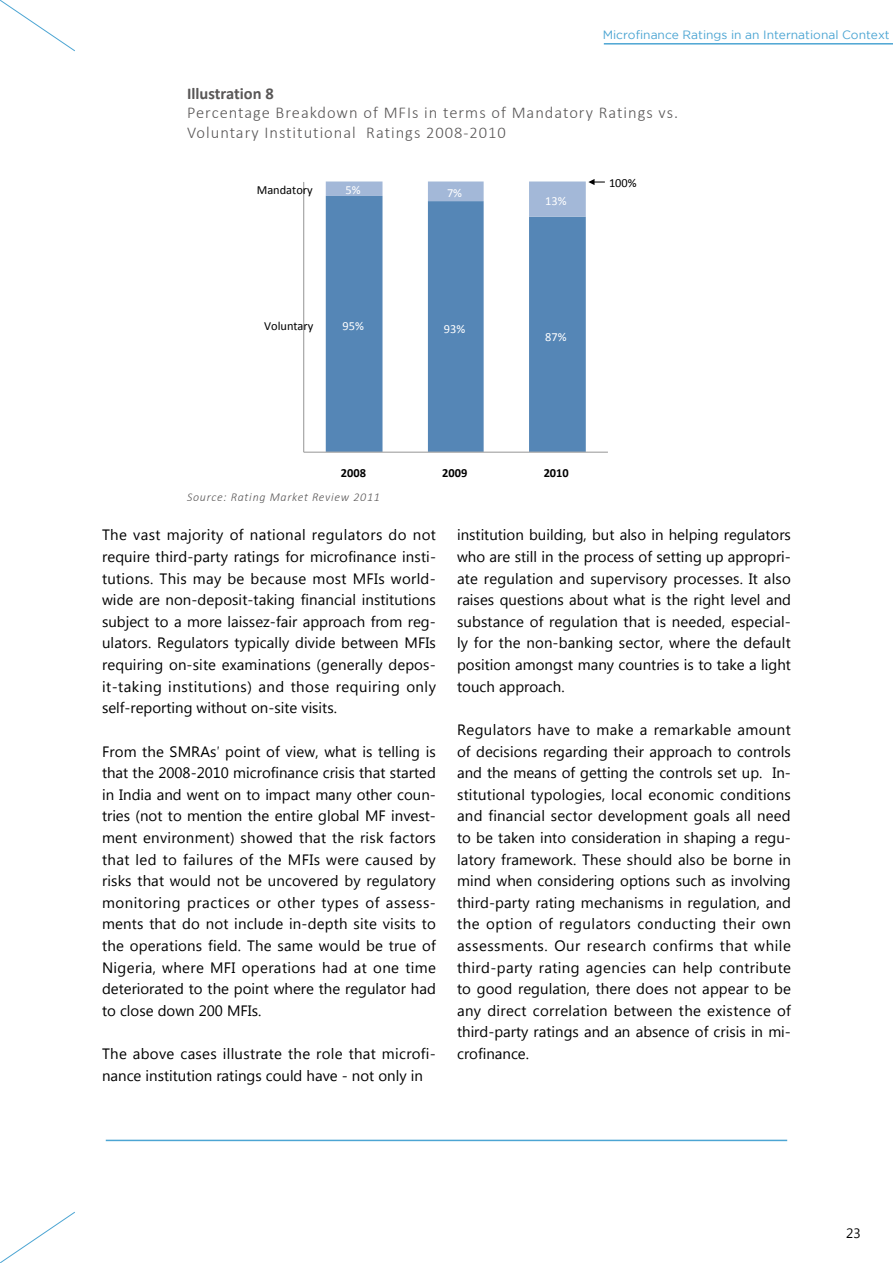
<style>
.page{position:relative;width:893px;height:1263px;background:#fff}
.page>*{position:absolute;margin:0;border:0;box-sizing:border-box;transform-origin:0 0}
.t1{font:300 16.5px/19.8px "Calibri";letter-spacing:.06em;color:#595757}
.t2{font:700 16.5px "Calibri";color:#595757}
.t3{font:15px/21.6px "Microsoft Tai Le";color:#000;text-align:justify}
.t4{font:13.5px "Microsoft Tai Le";color:#000}
.t5{font:12.45px "Calibri";color:#000}
.t6{font:12.45px "Calibri";color:#fff}
.t7{font:700 12.45px "Calibri";color:#000}
.t8{font:12px "Gotham";color:#4ca5d3}
.t9{font:italic 300 12px "Calibri";letter-spacing:.06em;color:#595757}
.s1{font-family:"Abel Pro"}
</style>
<div class="page">
<hr style="left:106px;top:1140px;width:681px;height:1px;background:#4ca5d3">
<hr style="left:604px;top:43px;width:289px;height:2px;background:#4ca5d3">
<svg style="left:0;top:1211px;width:75px;height:52px"></svg>
<svg style="left:0;top:0;width:75px;height:51px"></svg>
<svg style="left:326px;top:217px;width:260px;height:235px;fill:#5586b6"></svg>
<hr style="left:303px;top:182px;width:1px;height:270px;background:#989898">
<hr style="left:304px;top:452px;width:304px;height:1px;background:#989898">
<svg style="left:326px;top:179px;width:279px;height:38px"></svg>
<p class="t8" style="left:603px;top:28px;width:289px">Microfinance Ratings in an International Context</p>
<p class="t2" style="left:187px;top:82px;width:88px">Illustration 8</p>
<p class="t1" style="left:187px;top:103px;width:492px">Percentage Breakdown of MFIs in terms of Mandatory Ratings vs.<br>Voluntary Institutional Ratings 2008-2010</p>
<p class="t5" style="left:257px;top:182px;width:58px">Mandatory</p>
<p class="t6" style="left:346px;top:182px;width:17px">5%</p>
<p class="t6" style="left:447px;top:185px;width:17px">7%</p>
<p class="t6" style="left:545px;top:193px;width:23px">13%</p>
<p class="t5" style="left:609px;top:175px;width:29px">100%</p>
<p class="t5" style="left:264px;top:318px;width:51px">Voluntary</p>
<p class="t6" style="left:342px;top:318px;width:23px">95%</p>
<p class="t6" style="left:444px;top:320px;width:23px">93%</p>
<p class="t6" style="left:545px;top:329px;width:23px">87%</p>
<p class="t7" style="left:341px;top:465px;width:27px">2008</p>
<p class="t7" style="left:442px;top:465px;width:27px">2009</p>
<p class="t7" style="left:544px;top:465px;width:27px">2010</p>
<p class="t9" style="left:187px;top:489px;width:194px">Source: Rating Market Review 2011</p>
<p class="t3" style="left:102px;top:525px;width:335px">The vast majority of national regulators do not require third-party ratings for microfinance insti&shy;tutions. This may be because most MFIs world&shy;wide are non-deposit-taking financial institutions subject to a more laissez-fair approach from reg&shy;ulators. Regulators typically divide between MFIs requiring on-site examinations (generally depos&shy;it-taking institutions) and those requiring only self-reporting without on-site visits.</p>
<p class="t3" style="left:102px;top:741px;width:335px">From the SMRAs<span class="s1">’</span> point of view, what is telling is that the 2008-2010 microfinance crisis that started in India and went on to impact many other coun&shy;tries (not to mention the entire global MF invest&shy;ment environment) showed that the risk factors that led to failures of the MFIs were caused by risks that would not be uncovered by regulatory monitoring practices or other types of assess&shy;ments that do not include in-depth site visits to the operations field. The same would be true of Nigeria, where MFI operations had at one time deteriorated to the point where the regulator had to close down 200 MFIs.</p>
<p class="t3" style="left:102px;top:1044px;width:335px">The above cases illustrate the role that microfi&shy;nance institution ratings could have - not only in</p>
<p class="t3" style="left:457px;top:525px;width:335px">institution building, but also in helping regulators who are still in the process of setting up appropri&shy;ate regulation and supervisory processes. It also raises questions about what is the right level and substance of regulation that is needed, especial&shy;ly for the non-banking sector, where the default position amongst many countries is to take a light touch approach.</p>
<p class="t3" style="left:457px;top:720px;width:335px">Regulators have to make a remarkable amount of decisions regarding their approach to controls and the means of getting the controls set up. In&shy;stitutional typologies, local economic conditions and financial sector development goals all need to be taken into consideration in shaping a regu&shy;latory framework. These should also be borne in mind when considering options such as involving third-party rating mechanisms in regulation, and the option of regulators conducting their own assessments. Our research confirms that while third-party rating agencies can help contribute to good regulation, there does not appear to be any direct correlation between the existence of third-party ratings and an absence of crisis in mi&shy;crofinance.</p>
<p class="t4" style="left:846px;top:1226px;width:16px">23</p>
</div>
